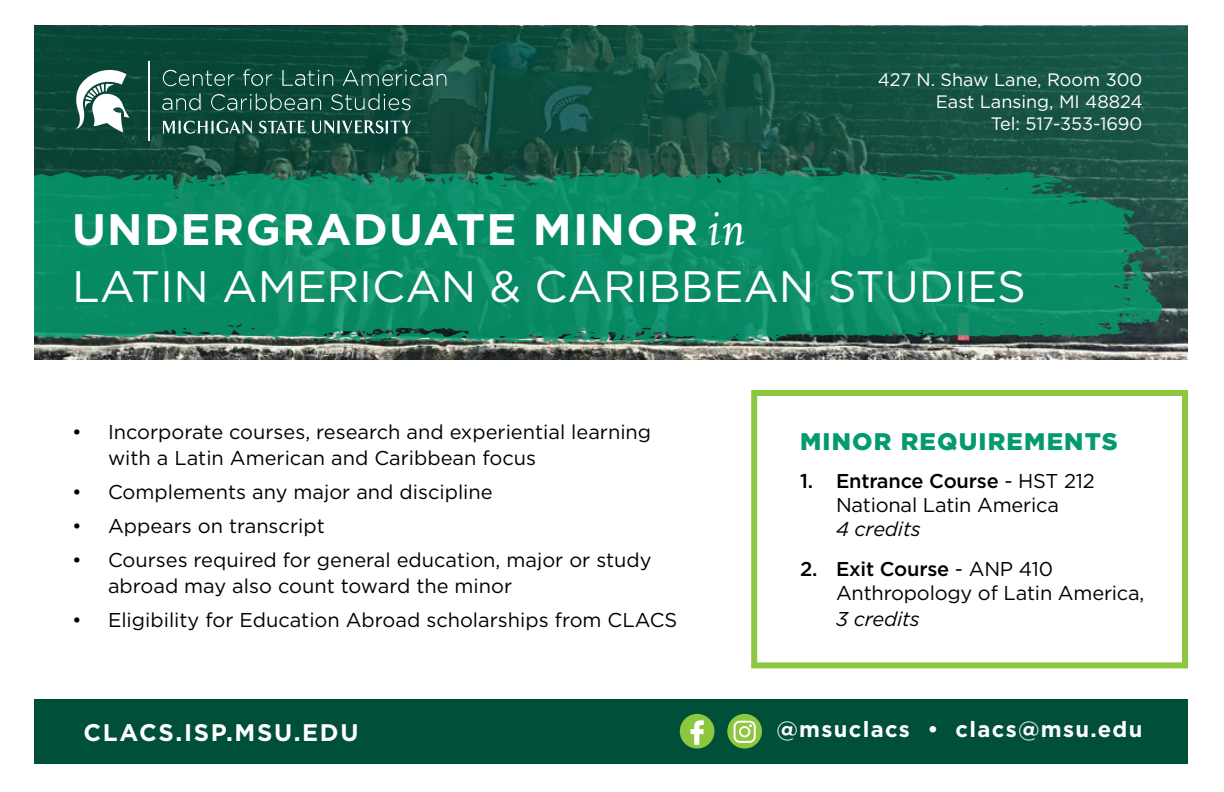
<style>
.page{position:relative;width:1224px;height:792px;background:#fff}
.page>*{position:absolute;margin:0;border:0;box-sizing:border-box;transform-origin:0 0}
.t1{font:44px/56.2px "Gotham";color:#fff}
.t2{font:900 24px "Gotham";letter-spacing:.05em;color:#049a6e}
.t3{font:700 24px "Gotham";letter-spacing:.07em;color:#fff}
.t4{font:700 22px "Gotham";letter-spacing:.06em;color:#fff}
.t5{font:20px/24px "Gotham";color:#000}
.t6{font:italic 20px "Gotham";letter-spacing:-.01em;color:#000}
.t7{font:18px/22px "Gotham";color:#fff;text-align:right}
.s1{font-weight:700}
.s2{font-family:"Californian FB Text";font-style:italic;font-size:48px}
.s3{font-weight:500}
.s4{font-style:italic}
</style>
<div class="page">
<svg style="left:34px;top:26px;width:1154px;height:334px;background:#1e5345"></svg>
<div style="left:751px;top:390px;width:437px;height:278px;border:6px solid #8dc63f"></div>
<div style="left:34px;top:699px;width:1154px;height:65px;background:#004f39"></div>
<svg style="left:163px;top:70px;width:71px;height:16px"></svg>
<svg style="left:243px;top:69px;width:29px;height:17px"></svg>
<svg style="left:282px;top:70px;width:51px;height:16px"></svg>
<svg style="left:343px;top:70px;width:103px;height:16px;background:#35695c"></svg>
<svg style="left:162px;top:94px;width:39px;height:16px"></svg>
<svg style="left:211px;top:94px;width:110px;height:16px;background:#35675a"></svg>
<svg style="left:331px;top:94px;width:79px;height:16px"></svg>
<hr style="left:148px;top:62px;width:2px;height:79px;background:#fff">
<svg style="left:312px;top:120px;width:99px;height:14px"></svg>
<svg style="left:163px;top:121px;width:89px;height:13px"></svg>
<svg style="left:259px;top:121px;width:46px;height:12px"></svg>
<svg style="left:73px;top:63px;width:57px;height:69px"></svg>
<div style="left:680px;top:714px;width:34px;height:35px;background:#8dc63f;border-radius:50%"></div>
<svg style="left:691px;top:720px;width:13px;height:25px"></svg>
<svg style="left:727px;top:714px;width:35px;height:35px"></svg>
<svg style="left:734px;top:721px;width:22px;height:22px"></svg>
<svg style="left:34px;top:166px;width:1134px;height:181px;background:#118563"></svg>
<p class="t7" style="left:878px;top:69px;width:266px">427 N. Shaw Lane, Room 300<br>East Lansing, MI 48824<br>Tel: 517-353-1690</p>
<h1 class="t1" style="left:72px;top:201px;width:955px"><span class="s1">UNDERGRADUATE MINOR</span> <span class="s2">in<br></span>LATIN AMERICAN &amp; CARIBBEAN STUDIES</h1>
<p class="t5" style="left:108px;top:419px;width:545px;line-height:26px;text-indent:-36px">• Incorporate courses, research and experiential learning with a Latin American and Caribbean focus</p>
<p class="t5" style="left:72px;top:480px;width:422px">• Complements any major and discipline</p>
<p class="t5" style="left:72px;top:514px;width:254px">• Appears on transcript</p>
<p class="t5" style="left:108px;top:547px;width:545px;line-height:26px;text-indent:-36px">• Courses required for general education, major or study abroad may also count toward the minor</p>
<p class="t5" style="left:72px;top:608px;width:607px">• Eligibility for Education Abroad scholarships from CLACS</p>
<h3 class="t3" style="left:84px;top:716px;width:277px">CLACS.ISP.MSU.EDU</h3>
<p class="t2" style="left:800px;top:425px;width:319px">MINOR REQUIREMENTS</p>
<p class="t5" style="left:836px;top:469px;width:260px;text-indent:-36px"><span class="s3">1. Entrance Course</span> - HST 212<br>National Latin America<br><span class="s4">4 credits</span></p>
<p class="t5" style="left:836px;top:557px;width:310px;text-indent:-36px"><span class="s3">2. Exit Course</span> - ANP 410<br>Anthropology of Latin America,</p>
<p class="t6" style="left:836px;top:606px;width:85px">3 credits</p>
<p class="t4" style="left:776px;top:715px;width:135px">@msuclacs</p>
<p class="t4" style="left:928px;top:715px;width:216px">• clacs@msu.edu</p>
</div>
